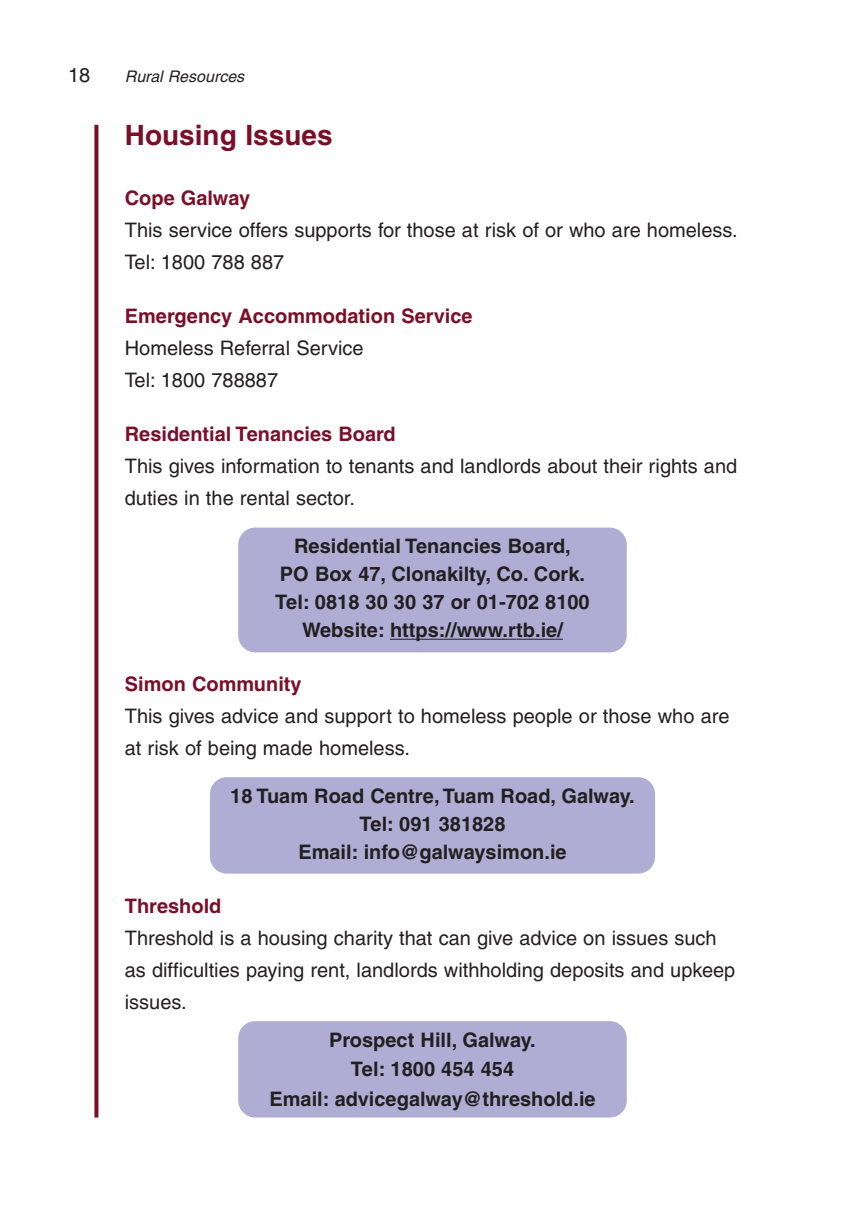
<style>
.page{position:relative;width:865px;height:1214px;background:#fff}
.page>*{position:absolute;margin:0;border:0;box-sizing:border-box;transform-origin:0 0}
.t1{font:700 28px "Helvetica";color:#7a0f2a}
.t2{font:20px/32px "Helvetica";color:#231f20}
.t3{font:700 20px/28px "Helvetica";color:#231f20;text-align:center}
.t4{font:italic 16px "Helvetica";color:#231f20}
.s1{font-weight:700;color:#7a0f2a}
</style>
<div class="page">
<svg style="left:94px;top:125px;width:4px;height:992px;background:#882840"></svg>
<div style="left:238px;top:1020px;width:388px;height:97px;background:#b0add5;border-radius:17px"></div>
<div style="left:210px;top:777px;width:445px;height:96px;background:#b0add5;border-radius:17px"></div>
<div style="left:238px;top:527px;width:388px;height:125px;background:#b0add5;border-radius:17px"></div>
<hr style="left:390px;top:638px;width:113px;height:1px;background:#231f20">
<svg style="left:502px;top:638px;width:14px;height:1px"></svg>
<hr style="left:516px;top:638px;width:47px;height:1px;background:#231f20">
<p class="t2" style="left:68px;top:59px;width:24px">18</p>
<p class="t4" style="left:125px;top:67px;width:122px">Rural Resources</p>
<p class="t1" style="left:125px;top:118px;width:209px">Housing Issues</p>
<p class="t2" style="left:125px;top:182px;width:614px"><span class="s1">Cope Galway<br></span>This service offers supports for those at risk of or who are homeless.<br>Tel: 1800 788 887</p>
<p class="t2" style="left:125px;top:300px;width:349px"><span class="s1">Emergency Accommodation Service<br></span>Homeless Referral Service<br>Tel: 1800 788887</p>
<p class="t2" style="left:125px;top:418px;width:614px"><span class="s1">Residential Tenancies Board<br></span>This gives information to tenants and landlords about their rights and duties in the rental sector.</p>
<p class="t3" style="left:275px;top:531px;width:316px">Residential Tenancies Board,<br>PO Box 47, Clonakilty, Co. Cork.<br>Tel: 0818 30 30 37 or 01-702 8100<br>Website: https://www.rtb.ie/</p>
<p class="t2" style="left:125px;top:668px;width:606px"><span class="s1">Simon Community<br></span>This gives advice and support to homeless people or those who are at risk of being made homeless.</p>
<p class="t3" style="left:230px;top:781px;width:406px">18 Tuam Road Centre, Tuam Road, Galway.<br>Tel: 091 381828<br>Email: info@galwaysimon.ie</p>
<p class="t2" style="left:125px;top:890px;width:612px"><span class="s1">Threshold<br></span>Threshold is a housing charity that can give advice on issues such as difficulties paying rent, landlords withholding deposits and upkeep issues.</p>
<p class="t3" style="left:329px;top:1025px;width:208px">Prospect Hill, Galway.<br>Tel: 1800 454 454</p>
<p class="t3" style="left:269px;top:1083px;width:328px">Email: advicegalway@threshold.ie</p>
</div>
